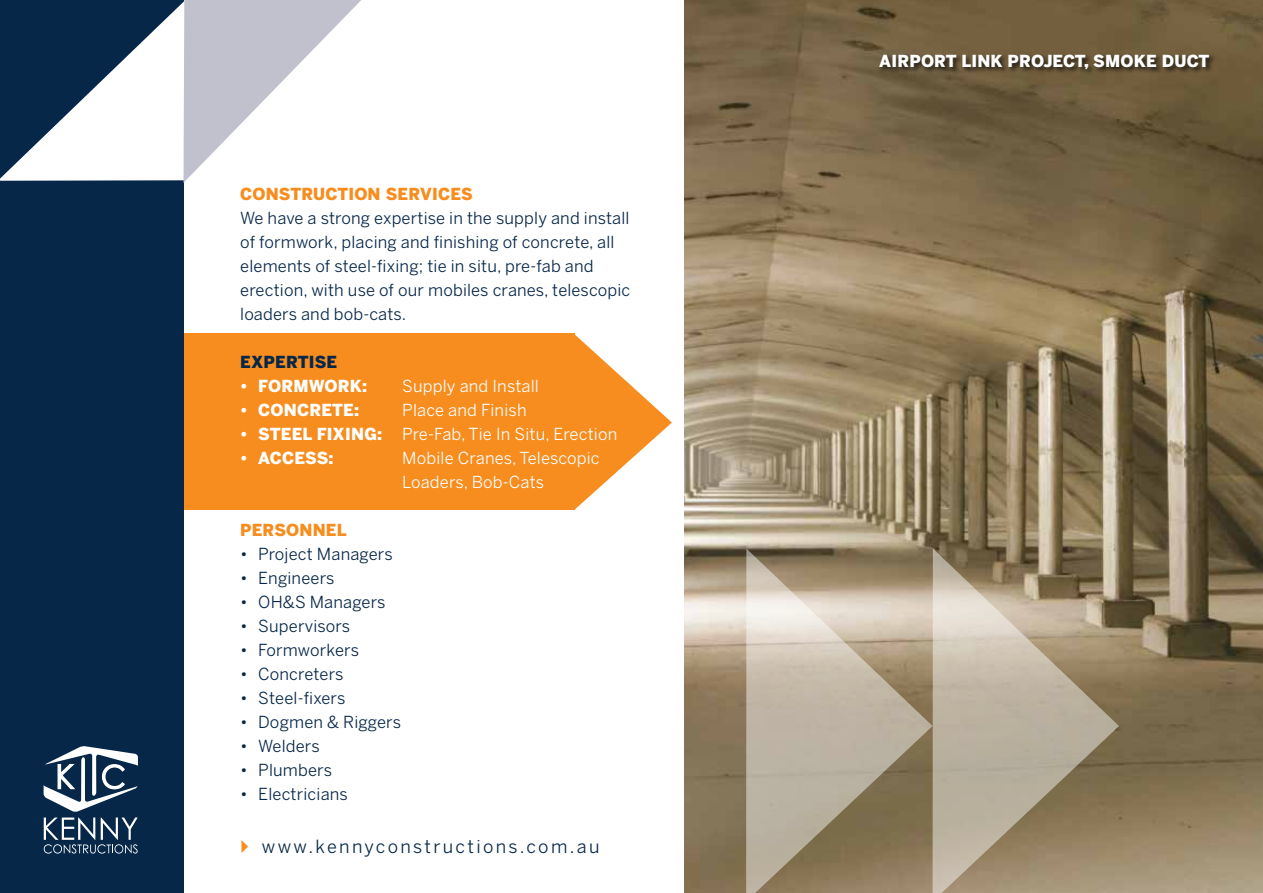
<style>
.page{position:relative;width:1263px;height:893px;background:#fff}
.page>*{position:absolute;margin:0;border:0;box-sizing:border-box;transform-origin:0 0}
.t1{font:18px "Benton Sans";letter-spacing:.13em;color:#072749}
.t2{font:16.5px/24px "Benton Sans";letter-spacing:.01em;color:#072749}
.t3{font:16.5px/24px "Benton Sans";letter-spacing:.01em;color:#fff}
.t4{font:900 16.5px "Benton Sans";letter-spacing:.01em;color:#fff}
.t5{font:900 16.5px "Benton Sans";letter-spacing:.01em;color:#f78d1e}
.t6{font:16.5px "Benton Sans Black SC";letter-spacing:.01em;color:#fff}
.t7{font:900 16.5px "Benton Sans";letter-spacing:.01em;color:#072749}
.s1{font-weight:900}
</style>
<div class="page">
<div style="left:183px;top:334px;width:392px;height:176px;background:#f78d1e"></div>
<svg style="left:575px;top:334px;width:97px;height:176px"></svg>
<img style="left:685px;top:0;width:578px;height:893px">
<svg style="left:746px;top:549px;width:186px;height:344px;background:#afa28d"></svg>
<svg style="left:932px;top:549px;width:187px;height:344px;background:#ac9e87"></svg>
<div style="left:0;top:0;width:184px;height:893px;background:#072749"></div>
<svg style="left:44px;top:746px;width:94px;height:108px"></svg>
<svg style="left:0;top:0;width:361px;height:183px"></svg>
<div style="left:878px;top:53px;width:339px;height:23px;background:#000;opacity:.75"></div>
<p class="t5" style="left:240px;top:184px;width:234px">CONSTRUCTION SERVICES</p>
<p class="t2" style="left:240px;top:206px;width:392px">We have a strong expertise in the supply and install of formwork, placing and finishing of concrete, all elements of steel-fixing; tie in situ, pre-fab and erection, with use of our mobiles cranes, telescopic loaders and bob-cats.</p>
<p class="t7" style="left:240px;top:352px;width:98px">EXPERTISE</p>
<p class="t6" style="left:240px;top:376px;width:128px">• FORMWORK:</p>
<p class="t3" style="left:402px;top:374px;width:138px">Supply and Install</p>
<p class="t4" style="left:240px;top:400px;width:120px">• CONCRETE:</p>
<p class="t3" style="left:402px;top:398px;width:126px">Place and Finish</p>
<p class="t3" style="left:240px;top:422px;width:378px"><span class="s1">• STEEL FIXING:</span> Pre-Fab, Tie In Situ, Erection</p>
<p class="t4" style="left:240px;top:448px;width:95px">• ACCESS:</p>
<p class="t3" style="left:402px;top:446px;width:199px">Mobile Cranes, Telescopic<br>Loaders, Bob-Cats</p>
<p class="t5" style="left:240px;top:520px;width:108px">PERSONNEL</p>
<p class="t2" style="left:240px;top:542px;width:154px">• Project Managers</p>
<p class="t2" style="left:240px;top:566px;width:96px">• Engineers</p>
<p class="t2" style="left:240px;top:590px;width:147px">• OH&amp;S Managers</p>
<p class="t2" style="left:240px;top:614px;width:112px">• Supervisors</p>
<p class="t2" style="left:240px;top:638px;width:120px">• Formworkers</p>
<p class="t2" style="left:240px;top:662px;width:105px">• Concreters</p>
<p class="t2" style="left:240px;top:686px;width:107px">• Steel-fixers</p>
<p class="t2" style="left:240px;top:710px;width:162px">• Dogmen &amp; Riggers</p>
<p class="t2" style="left:240px;top:734px;width:81px">• Welders</p>
<p class="t2" style="left:240px;top:758px;width:93px">• Plumbers</p>
<p class="t2" style="left:240px;top:782px;width:109px">• Electricians</p>
<p class="t1" style="left:262px;top:836px;width:339px">www.kennyconstructions.com.au</p>
<p class="t4" style="left:879px;top:51px;width:332px">AIRPORT LINK PROJECT, SMOKE DUCT</p>
</div>
